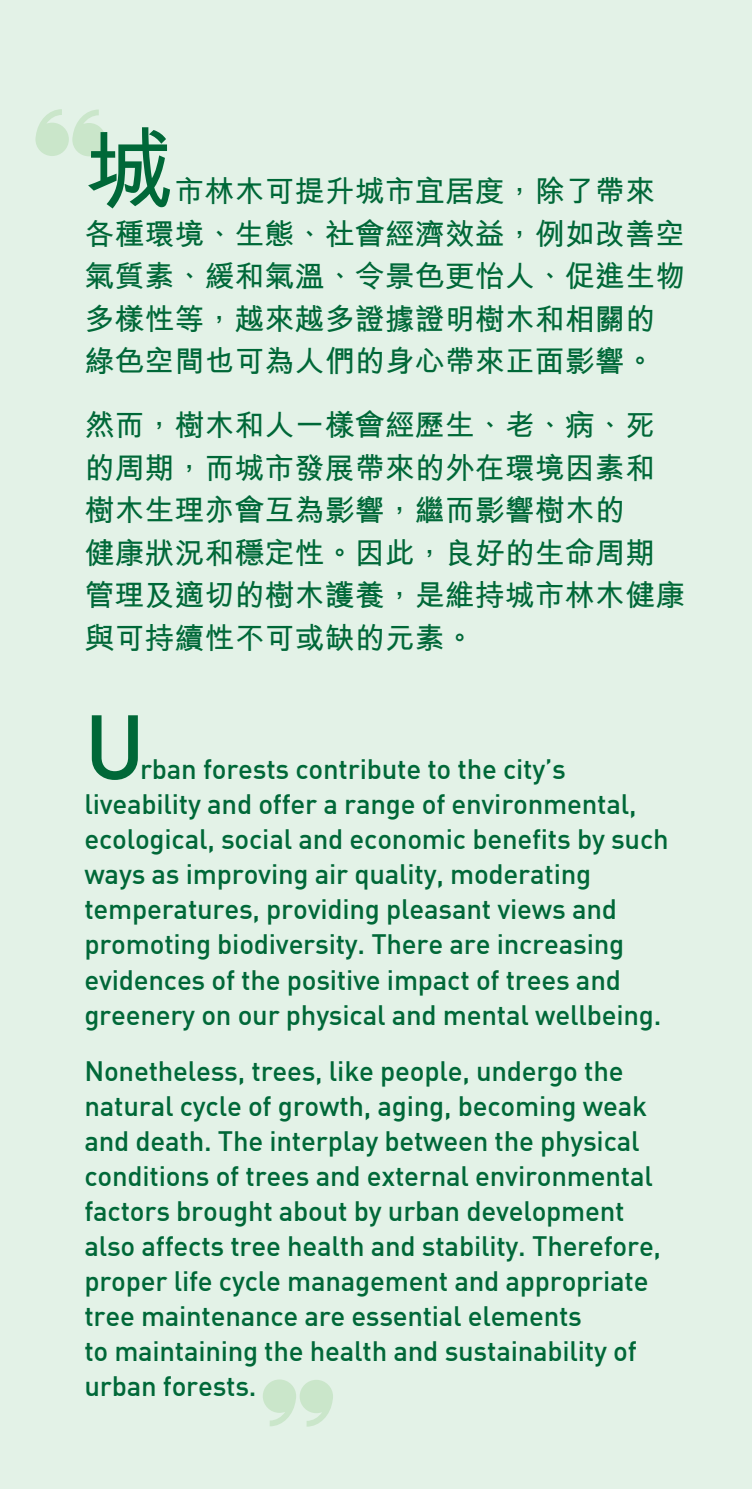
<style>
.page{position:relative;width:752px;height:1489px;background:#fff}
.page>*{position:absolute;margin:0;border:0;box-sizing:border-box;transform-origin:0 0}
.t1{font:90px "DIN Medium";color:#006838}
.t2{font:700 90px "M Hei HK";color:#006838}
.t3{font:700 30px/42.5px "M Hei HK";color:#006838}
.t4{font:27.5px/35px "DIN Medium";letter-spacing:-.01em;color:#006838}
</style>
<div class="page">
<div style="left:0;top:0;width:751px;height:1488px;background:#e3f2e7"></div>
<svg style="left:35px;top:109px;width:71px;height:47px"></svg>
<svg style="left:263px;top:1379px;width:70px;height:47px"></svg>
<h1 class="t2" style="left:84px;top:104px;width:91px">城</h1>
<p class="t3" style="left:84px;top:167px;width:601px;text-indent:90px">市林木可提升城市宜居度，除了帶來各種環境、生態、社會經濟效益，例如改善空氣質素、緩和氣溫、令景色更怡人、促進生物多樣性等，越來越多證據證明樹木和相關的綠色空間也可為人們的身心帶來正面影響。</p>
<p class="t3" style="left:84px;top:401px;width:601px">然而，樹木和人一樣會經歷生、老、病、死的周期，而城市發展帶來的外在環境因素和樹木生理亦會互為影響，繼而影響樹木的<br>健康狀況和穩定性。因此，良好的生命周期管理及適切的樹木護養，是維持城市林木健康與可持續性不可或缺的元素。</p>
<p class="t1" style="left:84px;top:689px;width:62px">U</p>
<p class="t4" style="left:84px;top:751px;width:585px;text-indent:56px">rban forests contribute to the city’s liveability and offer a range of environmental, ecological, social and economic benefits by such ways as improving air quality, moderating temperatures, providing pleasant views and promoting biodiversity. There are increasing evidences of the positive impact of trees and greenery on our physical and mental wellbeing.</p>
<p class="t4" style="left:84px;top:1052px;width:578px">Nonetheless, trees, like people, undergo the natural cycle of growth, aging, becoming weak and death. The interplay between the physical conditions of trees and external environmental factors brought about by urban development also affects tree health and stability. Therefore, proper life cycle management and appropriate tree maintenance are essential elements<br>to maintaining the health and sustainability of urban forests.</p>
</div>
